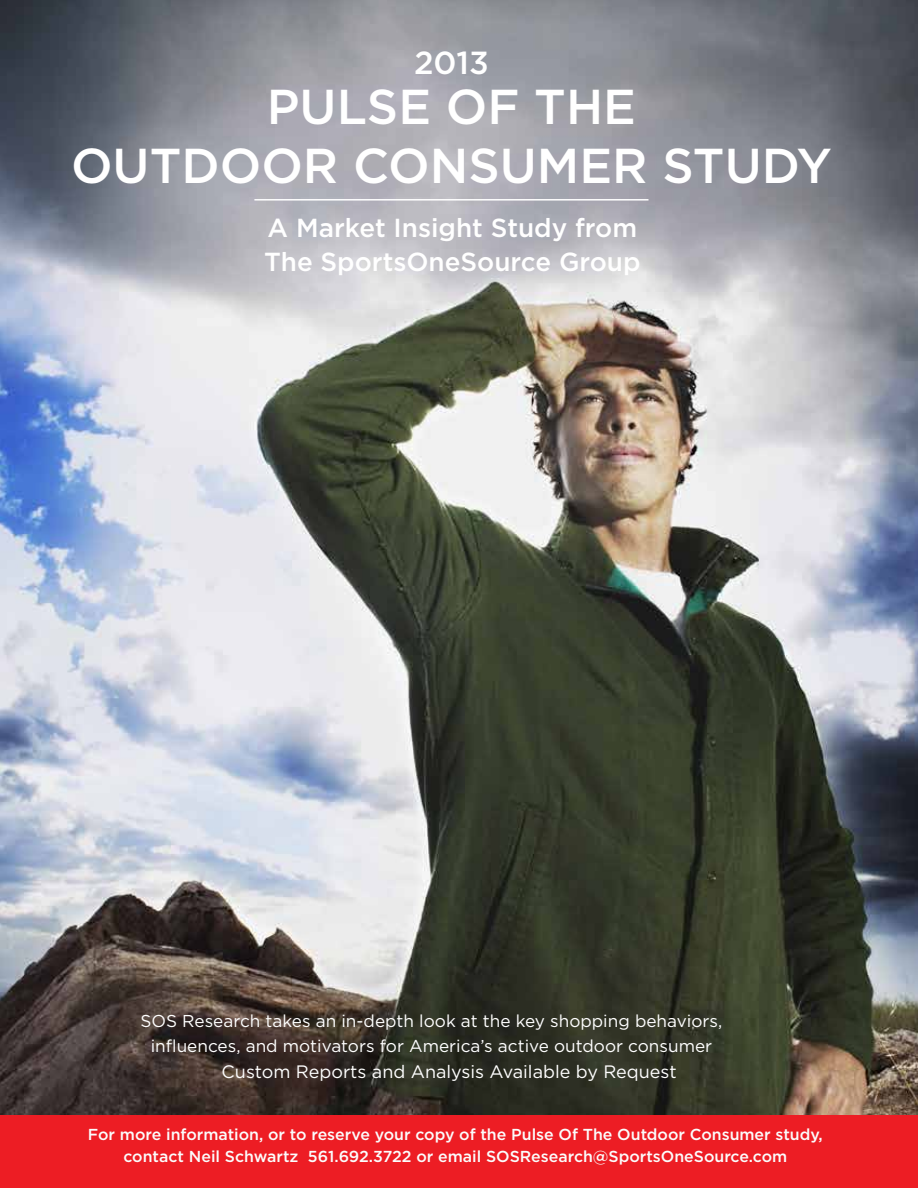
<style>
.page{position:relative;width:918px;height:1188px;background:#fff}
.page>*{position:absolute;margin:0;border:0;box-sizing:border-box;transform-origin:0 0}
.t1{font:500 48.9px "Gotham";color:#fff}
.t2{font:500 31.95px "Gotham";color:#fff}
.t3{font:500 26.1px/33.8px "Gotham";color:#fff}
.t4{font:18px "Gotham";color:#fff}
.t5{font:17.25px/25px "Gotham";color:#fff;text-align:center}
.t6{font:500 15.9px/22px "Gotham";color:#fcfcfc;text-align:center}
</style>
<div class="page">
<img style="left:0;top:0;width:918px;height:1115px">
<hr style="left:254px;top:199px;width:395px;height:2px;background:#fff">
<div style="left:0;top:1115px;width:918px;height:73px;background:#ed1d24"></div>
<h2 class="t2" style="left:414px;top:42px;width:76px">2013</h2>
<h1 class="t1" style="left:267px;top:75px;width:332px">PULSE OF THE</h1>
<h1 class="t1" style="left:71px;top:133px;width:188px">OUTDOOR</h1>
<h1 class="t1" style="left:353px;top:133px;width:184px">CONSUMER</h1>
<h1 class="t1" style="left:662px;top:133px;width:171px">STU DY</h1>
<h3 class="t3" style="left:264px;top:211px;width:378px">A Market I nsight Study from<br>The SportsOneSource Group</h3>
<p class="t5" style="left:141px;top:1008px;width:583px">SOS Research takes an in-depth look at the key shopping behaviors, influences, and motivators for America’s active outdoor consumer</p>
<p class="t4" style="left:222px;top:1060px;width:456px">Custom Reports and Analysis Available by Request</p>
<p class="t6" style="left:88px;top:1124px;width:736px">For more information, or to reserve your copy of the Pulse Of The Outdoor Consumer study, contact Neil Schwartz 561.692.3722 or email SOSResearch@SportsOneSource.com</p>
</div>
